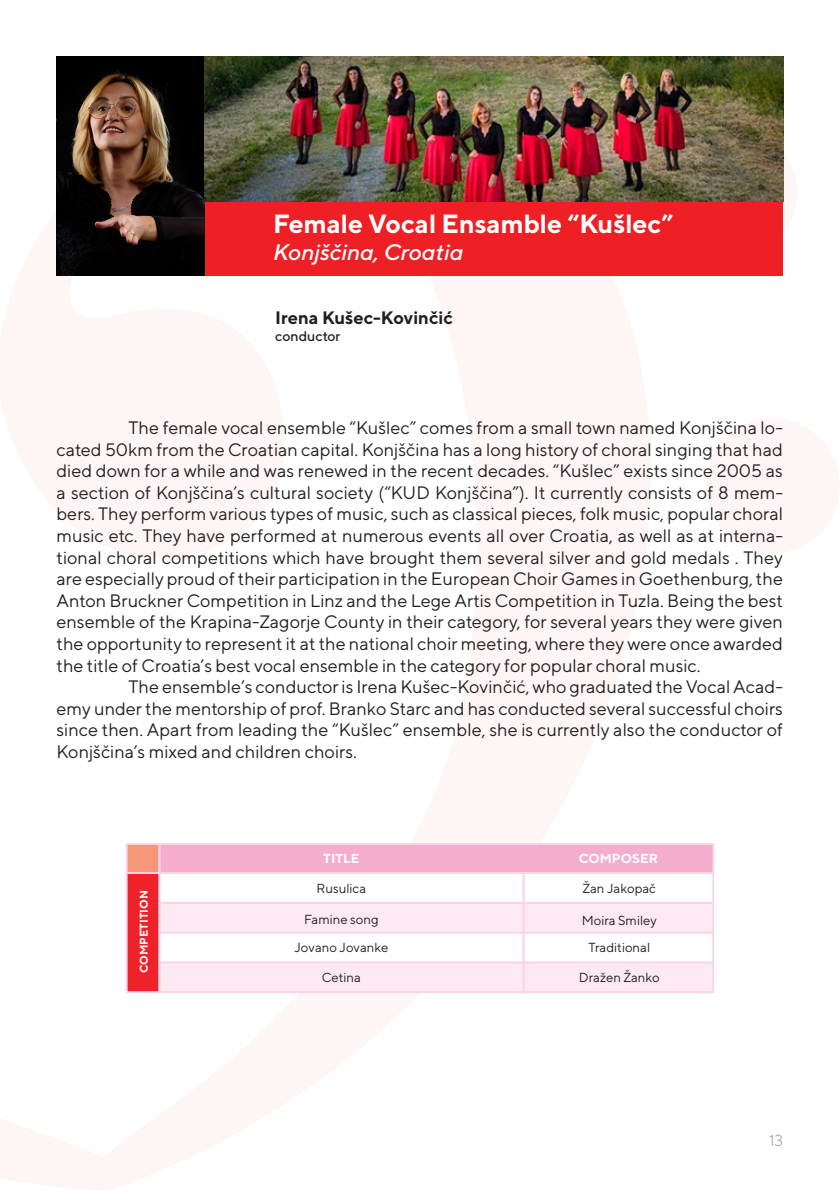
<style>
.page{position:relative;width:840px;height:1191px;background:#fff}
.page>*{position:absolute;margin:0;border:0;box-sizing:border-box;transform-origin:0 0}
.t1{font:700 26.2px "TT Norms";color:#fff}
.t2{font:italic 500 22.6px "TT Norms";color:#fff}
.t3{font:18px/21.6px "TT Norms";color:#231f20;text-align:justify}
.t4{font:700 18px "TT Norms";color:#231f20}
.t5{font:300 16px "TT Norms";color:#939598}
.t6{font:500 14px "TT Norms";color:#231f20}
.t7{font:13px "TT Norms";color:#231f20}
.t8{font:700 13px "TT Norms";color:#fff}
.t9{font:700 11.2px "TT Norms";color:#fff}
</style>
<div class="page">
<svg style="left:782px;top:122px;width:2px;height:143px"></svg>
<div style="left:204px;top:201px;width:578px;height:74px;background:#ee2026"></div>
<img style="left:56px;top:57px;width:148px;height:218px">
<img style="left:204px;top:57px;width:578px;height:144px">
<div style="left:126px;top:843px;width:34px;height:31px;background:#f6977a;border:2px solid #fad5e5"></div>
<div style="left:159px;top:843px;width:554px;height:31px;background:#f5adce;border:2px solid #fad5e5"></div>
<div style="left:158px;top:961px;width:366px;height:32px;background:#fce9f1;border:2px solid #fad5e5"></div>
<div style="left:158px;top:931px;width:366px;height:32px;background:#fff;border:2px solid #fad5e5"></div>
<div style="left:158px;top:902px;width:366px;height:31px;background:#fce9f1;border:2px solid #fad5e5"></div>
<div style="left:158px;top:872px;width:366px;height:31px;background:#fff;border:2px solid #fad5e5"></div>
<div style="left:522px;top:961px;width:191px;height:32px;background:#fce9f1;border:2px solid #fad5e5"></div>
<div style="left:522px;top:931px;width:191px;height:32px;background:#fff;border:2px solid #fad5e5"></div>
<div style="left:522px;top:902px;width:191px;height:31px;background:#fce9f1;border:2px solid #fad5e5"></div>
<div style="left:522px;top:872px;width:191px;height:31px;background:#fff;border:2px solid #fad5e5"></div>
<div style="left:126px;top:872px;width:34px;height:121px;background:#ee2228;border:2px solid #fad5e5"></div>
<p class="t1" style="left:273px;top:207px;width:401px">Female Vocal Ensamble “Kušlec”</p>
<p class="t2" style="left:273px;top:238px;width:192px">Konjščina, Croatia</p>
<p class="t4" style="left:275px;top:306px;width:179px">Irena Kušec-Kovinčić</p>
<p class="t6" style="left:275px;top:327px;width:67px">conductor</p>
<p class="t3" style="left:56px;top:416px;width:727px;text-indent:72px">The female vocal ensemble “Kušlec” comes from a small town named Konjščina lo&shy;cated 50km from the Croatian capital. Konjščina has a long history of choral singing that had died down for a while and was renewed in the recent decades. “Kušlec” exists since 2005 as a section of Konjščina’s cultural society (“KUD Konjščina”). It currently consists of 8 mem&shy;bers. They perform various types of music, such as classical pieces, folk music, popular choral music etc. They have performed at numerous events all over Croatia, as well as at interna&shy;tional choral competitions which have brought them several silver and gold medals . They are especially proud of their participation in the European Choir Games in Goethenburg, the Anton Bruckner Competition in Linz and the Lege Artis Competition in Tuzla. Being the best ensemble of the Krapina-Zagorje County in their category, for several years they were given the opportunity to represent it at the national choir meeting, where they were once awarded the title of Croatia’s best vocal ensemble in the category for popular choral music.</p>
<p class="t3" style="left:56px;top:675px;width:727px;text-indent:72px">The ensemble’s conductor is Irena Kušec-Kovinčić, who graduated the Vocal Acad&shy;emy under the mentorship of prof. Branko Starc and has conducted several successful choirs since then. Apart from leading the “Kušlec” ensemble, she is currently also the conductor of Konjščina’s mixed and children choirs.</p>
<p class="t9" style="left:137px;top:973px;width:84px;rotate:-90deg">COMPETITION</p>
<p class="t8" style="left:323px;top:850px;width:38px">TITLE</p>
<p class="t8" style="left:578px;top:850px;width:81px">COMPOSER</p>
<p class="t7" style="left:316px;top:881px;width:51px">Rusulica</p>
<p class="t7" style="left:582px;top:880px;width:75px">Žan Jakopač</p>
<p class="t7" style="left:304px;top:911px;width:76px">Famine song</p>
<p class="t7" style="left:581px;top:912px;width:77px">Moira Smiley</p>
<p class="t7" style="left:294px;top:939px;width:95px">Jovano Jovanke</p>
<p class="t7" style="left:588px;top:939px;width:63px">Traditional</p>
<p class="t7" style="left:321px;top:969px;width:41px">Cetina</p>
<p class="t7" style="left:578px;top:969px;width:82px">Dražen Žanko</p>
<p class="t5" style="left:768px;top:1130px;width:16px">13</p>
</div>
